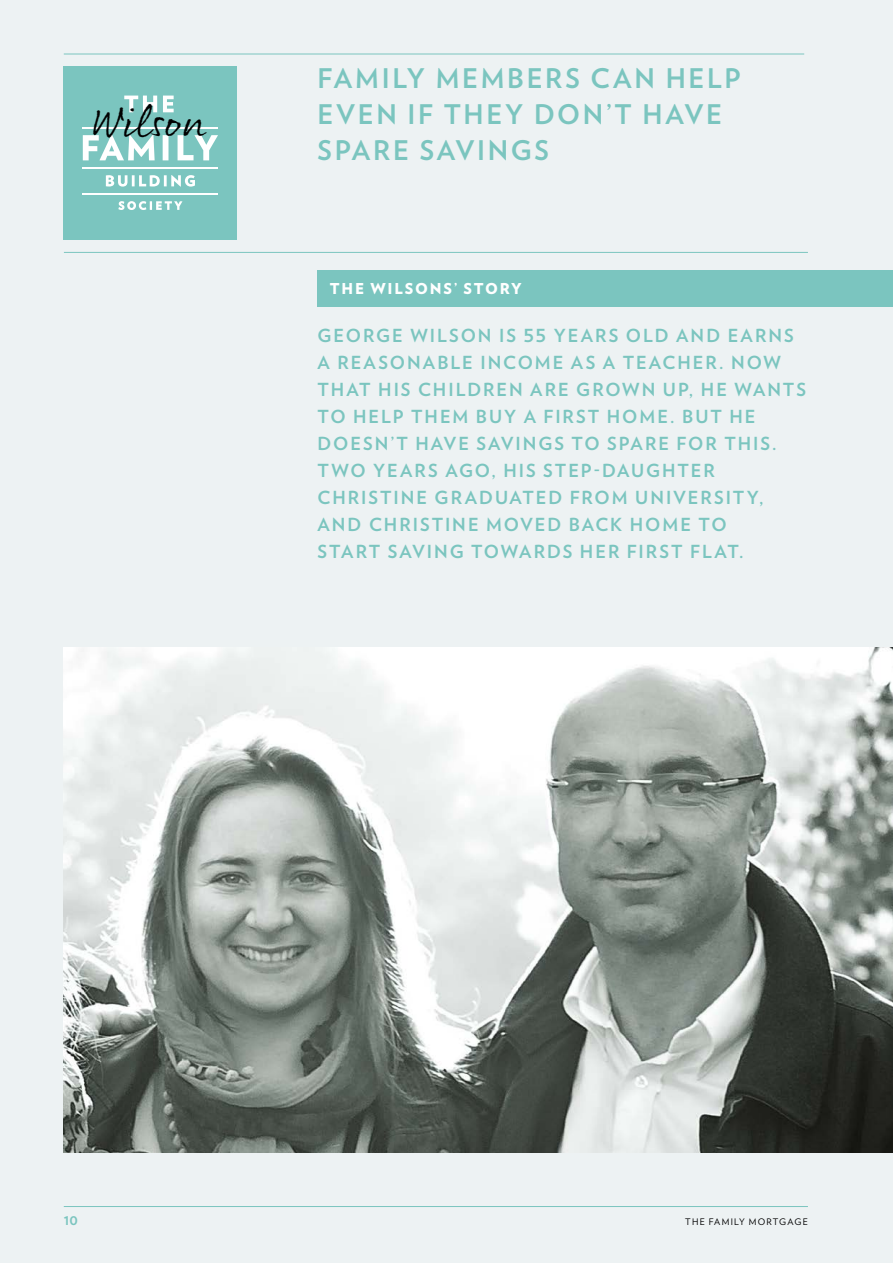
<style>
.page{position:relative;width:893px;height:1263px;background:#edf2f3}
.page>*{position:absolute;margin:0;border:0;box-sizing:border-box;transform-origin:0 0}
.t1{font:44.25px "Rollerscript Rough";color:#000}
.t2{font:700 27px/36px "Verlag";letter-spacing:.1em;color:#7bc5bf}
.t3{font:700 18px/27px "Verlag";letter-spacing:.11em;color:#7bc5bf}
.t4{font:900 15px "Verlag";letter-spacing:.12em;color:#fff}
.t5{font:700 15px "Verlag";color:#7bc5bf}
.t6{font:9px "Verlag";letter-spacing:.135em;color:#000}
</style>
<div class="page">
<div style="left:64px;top:66px;width:173px;height:173px;background:#7bc5bf"></div>
<svg style="left:83px;top:135px;width:135px;height:25px"></svg>
<svg style="left:106px;top:175px;width:89px;height:12px"></svg>
<svg style="left:118px;top:201px;width:64px;height:9px"></svg>
<hr style="left:83px;top:127px;width:135px;height:1px;background:#fff">
<hr style="left:83px;top:167px;width:135px;height:1px;background:#fff">
<hr style="left:83px;top:193px;width:135px;height:1px;background:#fff">
<svg style="left:124px;top:96px;width:50px;height:16px"></svg>
<hr style="left:64px;top:252px;width:744px;height:1px;background:#7bc5bf">
<div style="left:317px;top:270px;width:576px;height:36px;background:#7bc5bf"></div>
<img style="left:64px;top:648px;width:829px;height:504px">
<hr style="left:64px;top:54px;width:740px;height:1px;background:#7bc5bf">
<hr style="left:64px;top:1206px;width:744px;height:1px;background:#7bc5bf">
<h1 class="t1" style="left:92px;top:94px;width:116px">Wilson</h1>
<h2 class="t2" style="left:317px;top:59px;width:425px">FAMILY MEMBERS CAN HELP<br>EVEN IF THEY DON’T HAVE<br>SPARE SAVINGS</h2>
<p class="t4" style="left:330px;top:276px;width:193px">THE WILSONS’ STORY</p>
<p class="t3" style="left:317px;top:321px;width:490px">GEORGE WILSON IS 55 YEARS OLD AND EARNS A REASONABLE INCOME AS A TEACHER. NOW THAT HIS CHILDREN ARE GROWN UP, HE WANTS TO HELP THEM BUY A FIRST HOME. BUT HE DOESN’T HAVE SAVINGS TO SPARE FOR THIS.<br>TWO YEARS AGO, HIS STEP-DAUGHTER CHRISTINE GRADUATED FROM UNIVERSITY, AND CHRISTINE MOVED BACK HOME TO<br>START SAVING TOWARDS HER FIRST FLAT.</p>
<p class="t5" style="left:64px;top:1207px;width:16px">10</p>
<p class="t6" style="left:685px;top:1215px;width:124px">THE FAMILY MORTGAGE</p>
</div>
